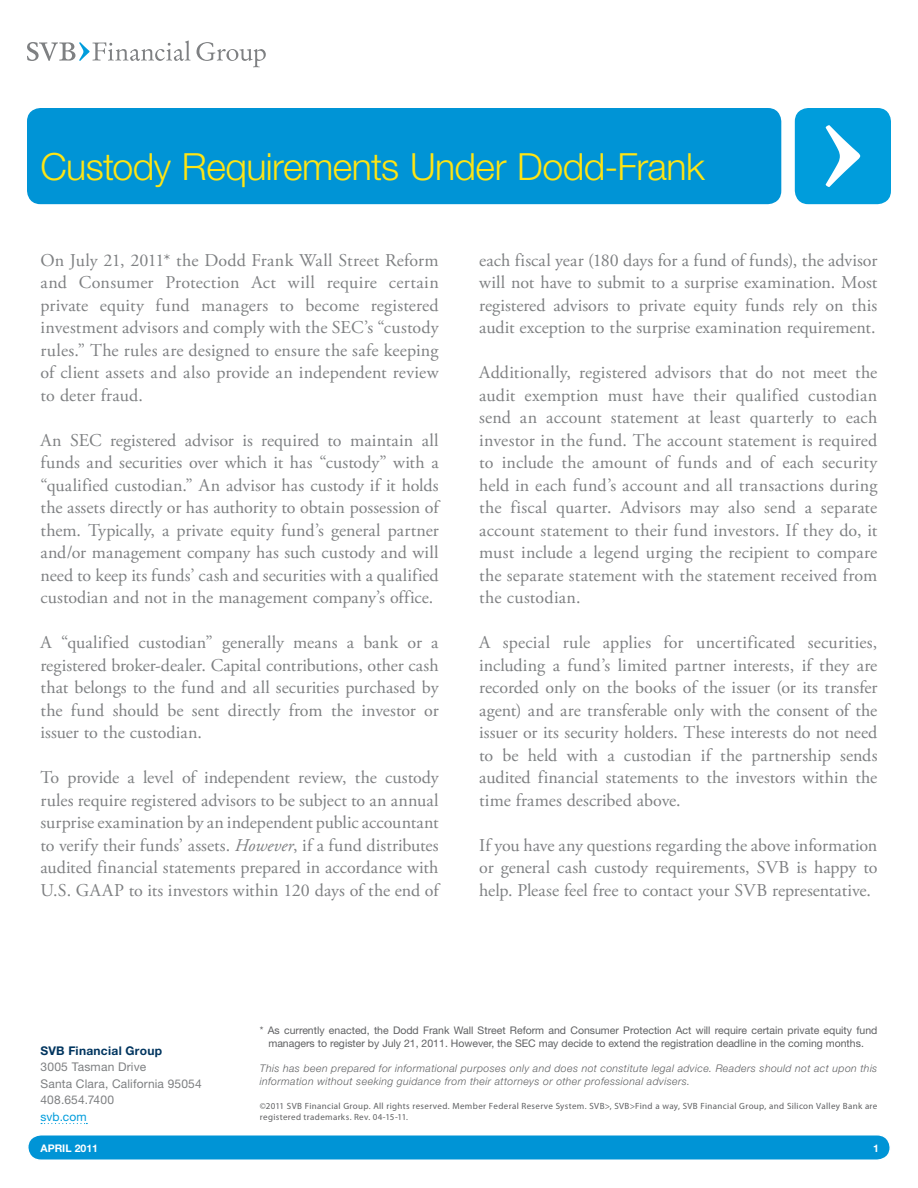
<style>
.page{position:relative;width:918px;height:1188px;background:#fff}
.page>*{position:absolute;margin:0;border:0;box-sizing:border-box;transform-origin:0 0}
.t1{font:300 37.5px "Helvetica Neue";letter-spacing:-.015em;color:#ffe513}
.t2{font:18px/22.5px "Adobe Garamond Pro";color:#7e8082;text-align:justify}
.t3{font:12px/16.5px "Helvetica Neue";letter-spacing:.015em;color:#7e8082}
.t4{font:700 12px "Helvetica Neue";letter-spacing:.025em;color:#00355f}
.t5{font:12px "Helvetica Neue";letter-spacing:.015em;color:#009ddc}
.t6{font:10.5px/12.6px "Helvetica Neue";color:#5f6062;text-align:center}
.t7{font:italic 300 10.5px/12.6px "Helvetica Neue";letter-spacing:.035em;color:#5f6062}
.t8{font:700 10.5px "Helvetica Neue";color:#fff}
.t9{font:9px/12px "Myriad Pro";letter-spacing:.035em;color:#5f6062}
.s1{font-style:italic}
</style>
<div class="page">
<svg style="left:28px;top:1135px;width:862px;height:25px;background:#0c98d7"></svg>
<div style="left:27px;top:108px;width:754px;height:96px;background:#0094d6;border-radius:14px"></div>
<div style="left:795px;top:108px;width:96px;height:96px;background:#009ddc;border-radius:14px"></div>
<svg style="left:826px;top:125px;width:34px;height:62px"></svg>
<svg style="left:27px;top:41px;width:163px;height:20px"></svg>
<svg style="left:197px;top:42px;width:69px;height:25px"></svg>
<svg style="left:41px;top:1123px;width:46px;height:1px"></svg>
<h1 class="t1" style="left:40px;top:144px;width:666px">Custody Requirements Under Dodd-Frank</h1>
<p class="t2" style="left:40px;top:249px;width:400px">On July 21, 2011* the Dodd Frank Wall Street Reform and Consumer Protection Act will require certain private equity fund managers to become registered investment advisors and comply with the SEC’s “custody rules.” The rules are designed to ensure the safe keeping of client assets and also provide an independent review to deter fraud.</p>
<p class="t2" style="left:40px;top:429px;width:400px">An SEC registered advisor is required to maintain all funds and securities over which it has “custody” with a “qualified custodian.” An advisor has custody if it holds the assets directly or has authority to obtain possession of them. Typically, a private equity fund’s general partner and/or management company has such custody and will need to keep its funds’ cash and securities with a qualified custodian and not in the management company’s office.</p>
<p class="t2" style="left:40px;top:632px;width:400px">A “qualified custodian” generally means a bank or a registered broker-dealer. Capital contributions, other cash that belongs to the fund and all securities purchased by the fund should be sent directly from the investor or issuer to the custodian.</p>
<p class="t2" style="left:40px;top:767px;width:400px">To provide a level of independent review, the custody rules require registered advisors to be subject to an annual surprise examination by an independent public accountant to verify their funds’ assets. <span class="s1">However</span>, if a fund distributes audited financial statements prepared in accordance with U.S. GAAP to its investors within 120 days of the end of</p>
<p class="t2" style="left:479px;top:249px;width:400px">each fiscal year (180 days for a fund of funds), the advisor will not have to submit to a surprise examination. Most registered advisors to private equity funds rely on this audit exception to the surprise examination requirement.</p>
<p class="t2" style="left:479px;top:362px;width:400px">Additionally, registered advisors that do not meet the audit exemption must have their qualified custodian send an account statement at least quarterly to each investor in the fund. The account statement is required to include the amount of funds and of each security held in each fund’s account and all transactions during the fiscal quarter. Advisors may also send a separate account statement to their fund investors. If they do, it must include a legend urging the recipient to compare the separate statement with the statement received from the custodian.</p>
<p class="t2" style="left:479px;top:632px;width:400px">A special rule applies for uncertificated securities, including a fund’s limited partner interests, if they are recorded only on the books of the issuer (or its transfer agent) and are transferable only with the consent of the issuer or its security holders. These interests do not need to be held with a custodian if the partnership sends audited financial statements to the investors within the time frames described above.</p>
<p class="t2" style="left:479px;top:834px;width:400px">If you have any questions regarding the above information or general cash custody requirements, SVB is happy to help. Please feel free to contact your SVB representative.</p>
<p class="t4" style="left:40px;top:1043px;width:123px">SVB Financial Group</p>
<p class="t3" style="left:40px;top:1058px;width:163px">3005 Tasman Drive<br>Santa Clara, California 95054<br>408.654.7400</p>
<p class="t5" style="left:40px;top:1109px;width:48px">svb.com</p>
<p class="t6" style="left:260px;top:1024px;width:619px">* As currently enacted, the Dodd Frank Wall Street Reform and Consumer Protection Act will require certain private equity fund managers to register by July 21, 2011. However, the SEC may decide to extend the registration deadline in the coming months.</p>
<p class="t7" style="left:260px;top:1062px;width:619px">This has been prepared for informational purposes only and does not constitute legal advice. Readers should not act upon this information without seeking guidance from their attorneys or other professional advisers.</p>
<p class="t9" style="left:260px;top:1099px;width:619px">©2011 SVB Financial Group. All rights reserved. Member Federal Reserve System. SVB&gt;, SVB&gt;Find a way, SVB Financial Group, and Silicon Valley Bank are registered trademarks. Rev. 04-15-11.</p>
<p class="t8" style="left:41px;top:1142px;width:59px">April 2011</p>
<p class="t8" style="left:873px;top:1141px;width:7px">1</p>
</div>
